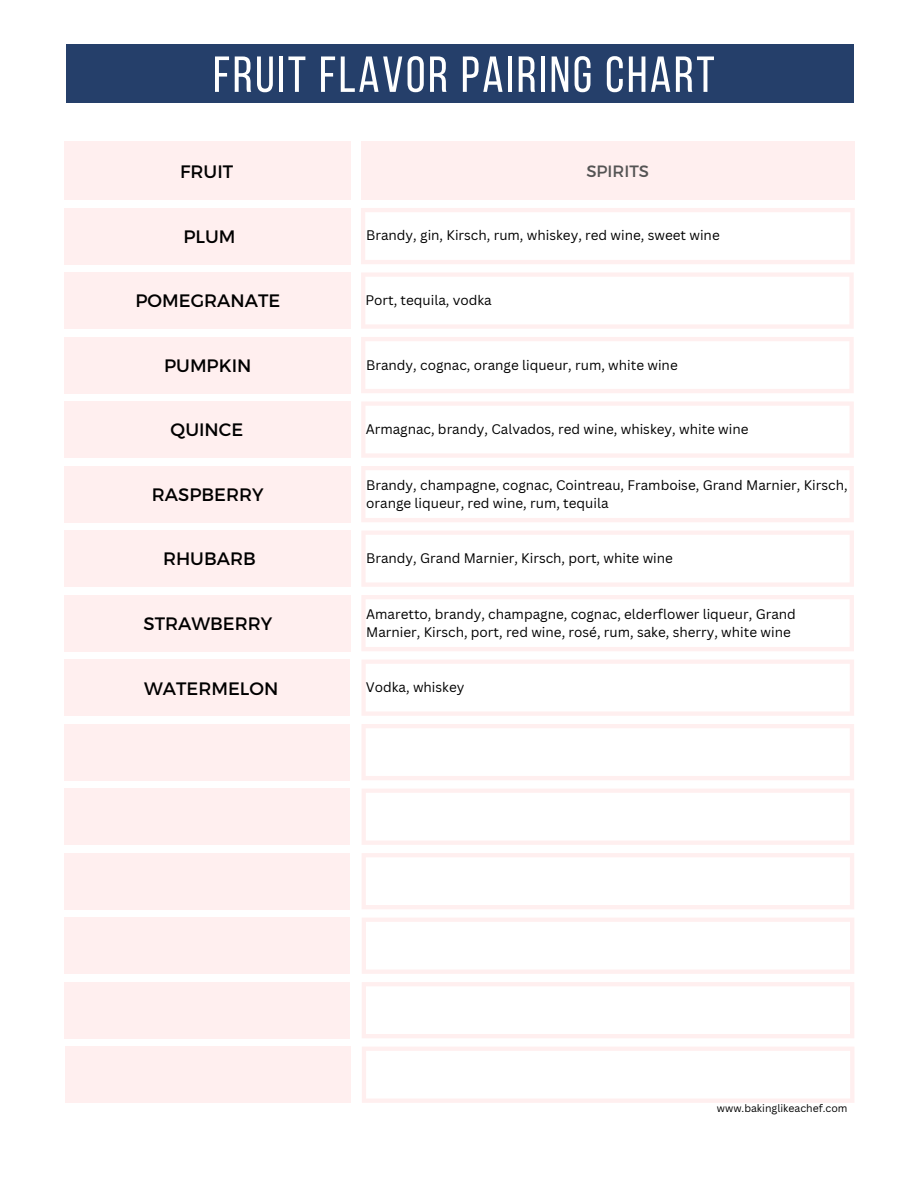
<style>
.page{position:relative;width:918px;height:1188px;background:#fff}
.page>*{position:absolute;margin:0;border:0;box-sizing:border-box;transform-origin:0 0}
.t1{font:50.55px "Bebas Neue";letter-spacing:.05em;color:#fff}
.t2{font:18px "Montserrat";color:#000}
.t3{font:16.35px "Montserrat";color:#545454}
.t4{font:13.5px/18px "Canva Sans";color:#000}
.t5{font:10.5px "Canva Sans";color:#000}
</style>
<div class="page">
<div style="left:64px;top:141px;width:287px;height:59px;background:#ffefef"></div>
<div style="left:361px;top:141px;width:494px;height:59px;background:#ffefef"></div>
<svg style="left:361px;top:208px;width:494px;height:56px"></svg>
<div style="left:64px;top:208px;width:287px;height:56px;background:#ffefef"></div>
<svg style="left:361px;top:273px;width:493px;height:56px"></svg>
<div style="left:64px;top:272px;width:287px;height:57px;background:#ffefef"></div>
<svg style="left:361px;top:337px;width:493px;height:56px"></svg>
<div style="left:64px;top:337px;width:287px;height:56px;background:#ffefef"></div>
<svg style="left:361px;top:402px;width:493px;height:56px"></svg>
<div style="left:64px;top:401px;width:287px;height:57px;background:#ffefef"></div>
<svg style="left:361px;top:466px;width:493px;height:56px"></svg>
<div style="left:64px;top:466px;width:287px;height:56px;background:#ffefef"></div>
<svg style="left:361px;top:531px;width:493px;height:56px"></svg>
<div style="left:64px;top:531px;width:287px;height:56px;background:#ffefef"></div>
<svg style="left:361px;top:595px;width:493px;height:56px"></svg>
<div style="left:64px;top:595px;width:287px;height:56px;background:#ffefef"></div>
<svg style="left:362px;top:660px;width:492px;height:56px"></svg>
<div style="left:64px;top:660px;width:286px;height:56px;background:#ffefef"></div>
<svg style="left:362px;top:724px;width:492px;height:56px"></svg>
<div style="left:64px;top:724px;width:286px;height:56px;background:#ffefef"></div>
<svg style="left:362px;top:789px;width:492px;height:56px"></svg>
<div style="left:64px;top:789px;width:286px;height:56px;background:#ffefef"></div>
<svg style="left:362px;top:853px;width:492px;height:56px"></svg>
<div style="left:64px;top:853px;width:286px;height:56px;background:#ffefef"></div>
<svg style="left:362px;top:918px;width:492px;height:56px"></svg>
<div style="left:65px;top:918px;width:285px;height:56px;background:#ffefef"></div>
<svg style="left:362px;top:982px;width:492px;height:56px"></svg>
<div style="left:65px;top:982px;width:285px;height:56px;background:#ffefef"></div>
<svg style="left:362px;top:1047px;width:492px;height:56px"></svg>
<div style="left:65px;top:1047px;width:285px;height:56px;background:#ffefef"></div>
<div style="left:66px;top:44px;width:788px;height:59px;background:#253f6a"></div>
<h1 class="t1" style="left:213px;top:47px;width:503px">FRUIT FLAVOR PAIRING CHART</h1>
<h2 class="t2" style="left:180px;top:161px;width:54px">FRUIT</h2>
<p class="t3" style="left:586px;top:161px;width:64px">SPIRITS</p>
<h2 class="t2" style="left:183px;top:225px;width:54px">PLUM</h2>
<p class="t4" style="left:366px;top:226px;width:355px">Brandy, gin, Kirsch, rum, whiskey, red wine, sweet wine</p>
<h2 class="t2" style="left:136px;top:290px;width:146px">POMEGRANATE</h2>
<h2 class="t2" style="left:164px;top:354px;width:89px">PUMPKIN</h2>
<h2 class="t2" style="left:171px;top:419px;width:74px">QUINCE</h2>
<h2 class="t2" style="left:152px;top:483px;width:113px">RASPBERRY</h2>
<h2 class="t2" style="left:163px;top:548px;width:94px">RHUBARB</h2>
<h2 class="t2" style="left:144px;top:613px;width:130px">STRAWBERRY</h2>
<p class="t4" style="left:365px;top:291px;width:128px">Port, tequila, vodka</p>
<p class="t4" style="left:366px;top:356px;width:313px">Brandy, cognac, orange liqueur, rum, white wine</p>
<p class="t4" style="left:366px;top:420px;width:384px">Armagnac, brandy, Calvados, red wine, whiskey, white wine</p>
<p class="t4" style="left:366px;top:476px;width:483px">Brandy, champagne, cognac, Cointreau, Framboise, Grand Marnier, Kirsch, orange liqueur, red wine, rum, tequila</p>
<p class="t4" style="left:366px;top:549px;width:308px">Brandy, Grand Marnier, Kirsch, port, white wine</p>
<p class="t4" style="left:366px;top:605px;width:431px">Amaretto, brandy, champagne, cognac, elderflower liqueur, Grand<br>Marnier, Kirsch, port, red wine, rosé, rum, sake, sherry, white wine</p>
<h2 class="t2" style="left:144px;top:677px;width:136px">WATERMELON</h2>
<p class="t4" style="left:366px;top:678px;width:100px">Vodka, whiskey</p>
<p class="t5" style="left:717px;top:1102px;width:132px">www.bakinglikeachef.com</p>
</div>
